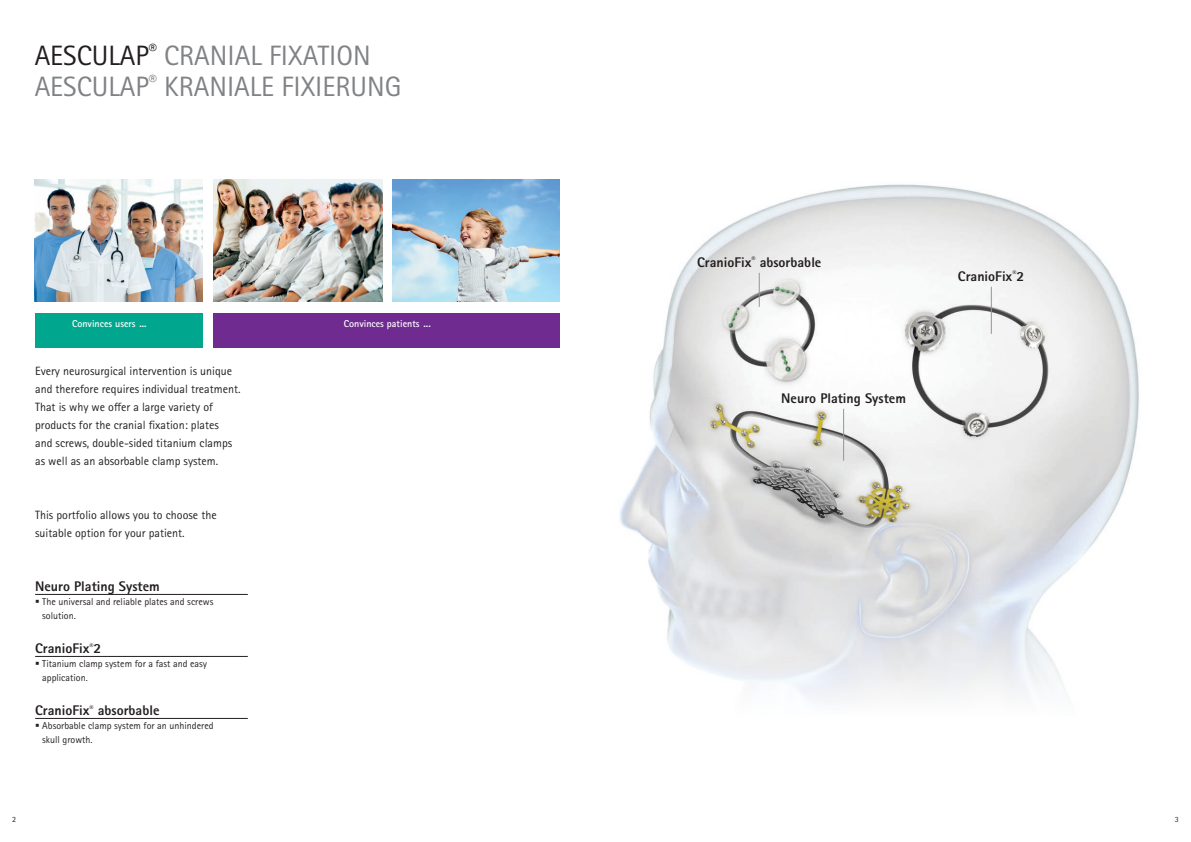
<style>
.page{position:relative;width:1191px;height:842px;background:#fff}
.page>*{position:absolute;margin:0;border:0;box-sizing:border-box;transform-origin:0 0}
._08_Variable_chapter_heading__20_23pt{font:28px "Rotis Sans Serif Pro";color:#808285}
.t1{font:800 14px "Rotis Sans Serif Pro";color:#231f20}
.t2{font:12px/18px "Rotis Sans Serif Pro";color:#231f20}
.t3{font:10px/14px "Rotis Sans Serif Pro";color:#231f20}
._16_Photo_captions{font:700 10px "Rotis Sans Serif Pro";color:#fff}
._17_Pagination{font:8px "Rotis Sans Serif Pro";color:#231f20}
.s1{color:#231f20}
</style>
<div class="page">
<img style="left:35px;top:179px;width:168px;height:123px">
<img style="left:213px;top:179px;width:169px;height:123px">
<div style="left:35px;top:313px;width:168px;height:34px;background:#00a78e"></div>
<div style="left:213px;top:313px;width:347px;height:34px;background:#702b91"></div>
<img style="left:619px;top:184px;width:520px;height:517px">
<hr style="left:35px;top:594px;width:213px;height:1px;background:#231f20">
<hr style="left:35px;top:656px;width:213px;height:1px;background:#231f20">
<hr style="left:35px;top:718px;width:213px;height:1px;background:#231f20">
<img style="left:392px;top:179px;width:167px;height:123px">
<hr style="left:991px;top:287px;width:1px;height:47px;background:#939598">
<hr style="left:759px;top:273px;width:1px;height:34px;background:#939598">
<hr style="left:843px;top:409px;width:1px;height:52px;background:#939598">
<p class="_08_Variable_chapter_heading__20_23pt" style="left:35px;top:39px;width:337px"><span class="s1">AESCULAP</span><sup>®</sup> CRANIAL FIXATION</p>
<p class="_08_Variable_chapter_heading__20_23pt" style="left:35px;top:70px;width:368px">AESCULAP<sup>®</sup> KRANIALE FIXIERUNG</p>
<p class="_16_Photo_captions" style="left:72px;top:317px;width:76px">Convinces users ...</p>
<p class="_16_Photo_captions" style="left:344px;top:317px;width:88px">Convinces patients ...</p>
<p class="t2" style="left:35px;top:362px;width:207px">Every neurosurgical intervention is unique and therefore requires individual treatment.<br>That is why we offer a large variety of products for the cranial fixation: plates<br>and screws, double-sided titanium clamps as well as an absorbable clamp system.</p>
<p class="t2" style="left:35px;top:506px;width:183px">This portfolio allows you to choose the suitable option for your patient.</p>
<p class="t1" style="left:35px;top:578px;width:126px">Neuro Plating System</p>
<p class="t3" style="left:42px;top:595px;width:173px;text-indent:-7px">▪ The universal and reliable plates and screws solution.</p>
<p class="t1" style="left:35px;top:640px;width:68px">CranioFix<sup>®</sup>2</p>
<p class="t3" style="left:42px;top:657px;width:166px;text-indent:-7px">▪ Titanium clamp system for a fast and easy application.</p>
<p class="t1" style="left:35px;top:702px;width:126px">CranioFix<sup>®</sup> absorbable</p>
<p class="t3" style="left:42px;top:719px;width:173px;text-indent:-7px">▪ Absorbable clamp system for an unhindered skull growth.</p>
<p class="_17_Pagination" style="left:12px;top:814px;width:5px">2</p>
<p class="t1" style="left:697px;top:253px;width:126px">CranioFix<sup>®</sup> absorbable</p>
<p class="t1" style="left:781px;top:389px;width:126px">Neuro Plating System</p>
<p class="t1" style="left:958px;top:267px;width:68px">CranioFix<sup>®</sup>2</p>
<p class="_17_Pagination" style="left:1175px;top:814px;width:5px">3</p>
</div>
